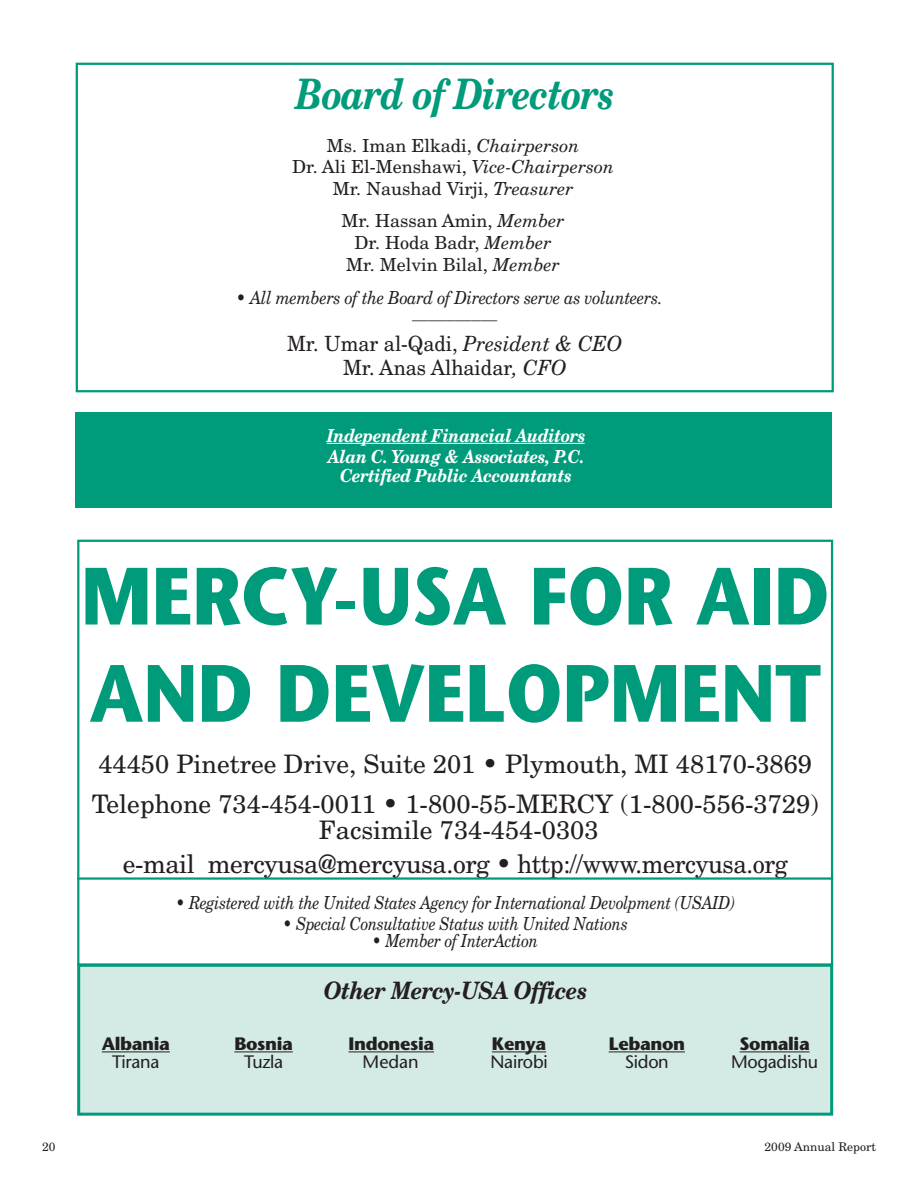
<style>
.page{position:relative;width:918px;height:1188px;background:#fff}
.page>*{position:absolute;margin:0;border:0;box-sizing:border-box;transform-origin:0 0}
.t1{font:700 81px/97.2px "Stone Sans";color:#009b7a;scale:.9 1}
.t2{font:italic 700 42px "New Century Schlbk";letter-spacing:-.02em;color:#009b7a;scale:.83 1}
.t3{font:25.5px/40.5px "New Century Schlbk";color:#231f20}
.t4{font:italic 700 24px "New Century Schlbk";letter-spacing:-.02em;color:#231f20;scale:.9 1}
.t5{font:21px/24px "New Century Schlbk";color:#231f20;text-align:center;scale:.95 1}
.t6{font:18px/21.6px "New Century Schlbk";color:#231f20;text-align:center}
.t7{font:italic 18px "New Century Schlbk";letter-spacing:-.015em;color:#231f20;scale:.85 1}
.t8{font:italic 700 18px/21.8px "New Century Schlbk";letter-spacing:-.02em;color:#fff;scale:.9 1}
.t9{font:italic 18px/15px "New Century Schlbk";letter-spacing:-.015em;color:#231f20;text-align:center;scale:.9 1}
.t10{font:700 18px "Stone Sans";letter-spacing:-.02em;color:#231f20}
.t11{font:18px "Stone Sans";letter-spacing:-.015em;color:#231f20}
.t12{font:12px "New Century Schlbk";color:#231f20}
.s1{font-style:italic}
</style>
<div class="page">
<div style="left:79px;top:965px;width:753px;height:149px;background:#d4eae5"></div>
<div style="left:77px;top:964px;width:756px;height:152px;border:3px solid #009b7a"></div>
<div style="left:76px;top:412px;width:756px;height:96px;background:#009b7a"></div>
<hr style="left:327px;top:443px;width:258px;height:1px;background:#fff">
<div style="left:76px;top:63px;width:758px;height:329px;border:2px solid #009b7a"></div>
<hr style="left:102px;top:1051px;width:68px;height:1px;background:#231f20">
<hr style="left:234px;top:1051px;width:59px;height:1px;background:#231f20">
<hr style="left:349px;top:1051px;width:85px;height:1px;background:#231f20">
<hr style="left:492px;top:1051px;width:54px;height:1px;background:#231f20">
<hr style="left:609px;top:1051px;width:76px;height:1px;background:#231f20">
<hr style="left:740px;top:1051px;width:70px;height:1px;background:#231f20">
<hr style="left:77px;top:877px;width:756px;height:3px;background:#009b7a">
<h2 class="t2" style="left:296px;top:79px;width:385px">Board of Directors</h2>
<p class="t6" style="left:292px;top:136px;width:323px">Ms. Iman Elkadi, <span class="s1">Chairperson<br></span>Dr. Ali El-Menshawi, <span class="s1">Vice-Chairperson<br></span>Mr. Naushad Virji, <span class="s1">Treasurer</span></p>
<p class="t6" style="left:342px;top:212px;width:225px">Mr. Hassan Amin, <span class="s1">Member<br></span>Dr. Hoda Badr, <span class="s1">Member<br></span>Mr. Melvin Bilal, <span class="s1">Member</span></p>
<p class="t9" style="left:236px;top:292px;width:475px">• All members of the Board of Directors serve as volunteers. __________</p>
<p class="t5" style="left:287px;top:333px;width:355px">Mr. Umar al-Qadi, <span class="s1">President &amp; CEO<br></span>Mr. Anas Alhaidar<span class="s1">, CFO</span></p>
<p class="t8" style="left:327px;top:426px;width:289px">Independent Financial Auditors<br>Alan C. Young &amp; Associates, P.C.</p>
<p class="t8" style="left:340px;top:466px;width:259px">Certified Public Accountants</p>
<h1 class="t1" style="left:81px;top:556px;width:833px">MERCY-USA FOR AID<br>AND DEVELOPMENT</h1>
<p class="t3" style="left:92px;top:746px;width:728px">44450 Pinetree Drive, Suite 201 • Plymouth, MI 48170-3869<br>Telephone 734-454-0011 • 1-800-55-MERCY (1-800-556-3729)</p>
<p class="t3" style="left:123px;top:815px;width:667px;line-height:34.5px;text-align:center">Facsimile 734-454-0303<br>e-mail mercyusa@mercyusa.org • http://www.mercyusa.org</p>
<p class="t7" style="left:176px;top:896px;width:659px">• Registered with the United States Agency for International Devolpment (USAID)</p>
<p class="t7" style="left:283px;top:917px;width:407px">• Special Consultative Status with United Nations</p>
<p class="t7" style="left:372px;top:934px;width:197px">• Member of InterAction</p>
<p class="t4" style="left:324px;top:982px;width:295px">Other Mercy-USA Offices</p>
<p class="t10" style="left:102px;top:1036px;width:70px">Albania</p>
<p class="t11" style="left:112px;top:1054px;width:49px">Tirana</p>
<p class="t10" style="left:234px;top:1036px;width:60px">Bosnia</p>
<p class="t11" style="left:244px;top:1054px;width:41px">Tuzla</p>
<p class="t10" style="left:349px;top:1036px;width:87px">Indonesia</p>
<p class="t11" style="left:363px;top:1054px;width:58px">Medan</p>
<p class="t10" style="left:492px;top:1036px;width:56px">Kenya</p>
<p class="t11" style="left:491px;top:1054px;width:59px">Nairobi</p>
<p class="t10" style="left:609px;top:1036px;width:78px">Lebanon</p>
<p class="t11" style="left:625px;top:1054px;width:46px">Sidon</p>
<p class="t10" style="left:740px;top:1036px;width:72px">Somalia</p>
<p class="t11" style="left:731px;top:1054px;width:89px">Mogadishu</p>
<p class="t12" style="left:42px;top:1142px;width:15px">20</p>
<p class="t12" style="left:765px;top:1142px;width:113px">2009 Annual Report</p>
</div>
